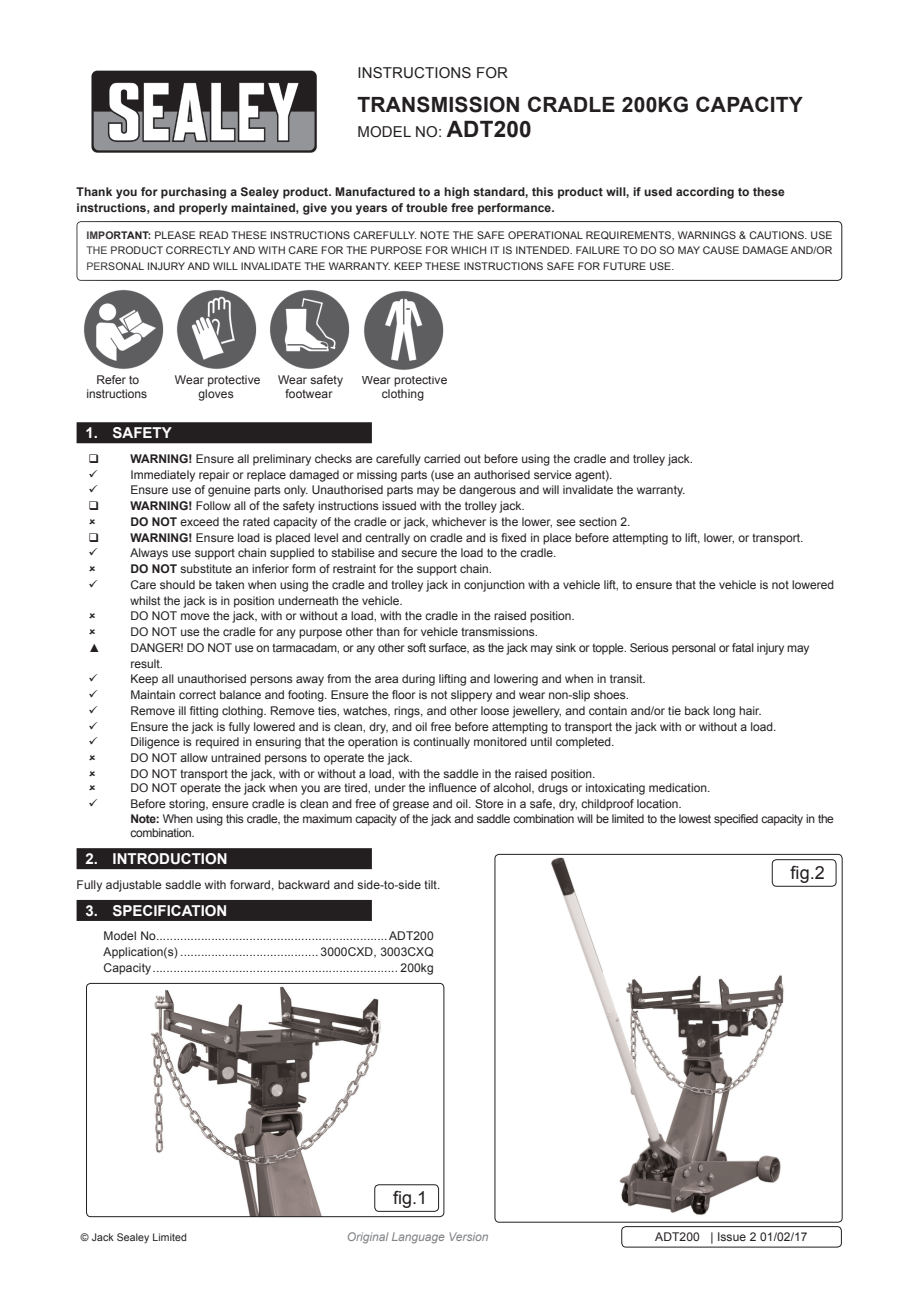
<style>
.page{position:relative;width:919px;height:1289px;background:#fff}
.page>*{position:absolute;margin:0;border:0;box-sizing:border-box;transform-origin:0 0}
.Product_Description{font:700 21px "Arial";letter-spacing:.01em;color:#231f20}
.t1{font:18px "Arial";color:#231f20}
.t2{font:700 15px "Arial";color:#fff}
.Instructions_Model_N{font:15px "Arial";letter-spacing:.01em;color:#231f20}
.Specifications__Tabb{font:12px/15.8px "Arial";color:#231f20}
.Body{font:700 12px/15.8px "Arial";letter-spacing:.01em;color:#231f20}
.Specifications__Tabb-2{font:12px/14.4px "Arial";letter-spacing:-.03em;color:#231f20}
.Specifications__Tabb-3{font:12px/15.8px "Arial";letter-spacing:-.02em;color:#231f20}
.Body-2{font:12px "Arial";letter-spacing:.01em;color:#231f20}
.t3{font:italic 12px "Arial";color:#808285}
.Body__Footer{font:12px "Arial";letter-spacing:.01em;color:#231f20}
.Body__Justified__7pt{font:10.5px/15.8px "Arial";letter-spacing:.01em;color:#231f20;text-align:justify}
.s1{font-weight:700;font-size:22.5px}
.s2{font-weight:700}
</style>
<div class="page">
<img style="left:91px;top:70px;width:226px;height:83px">
<div style="left:77px;top:221px;width:765px;height:60px;border:1px solid #231f20;border-radius:4px"></div>
<div style="left:77px;top:422px;width:295px;height:21px;background:#231f20"></div>
<div style="left:77px;top:848px;width:295px;height:21px;background:#231f20"></div>
<div style="left:77px;top:899px;width:295px;height:21px;background:#231f20"></div>
<div style="left:621px;top:1226px;width:220px;height:21px;border:1px solid #231f20;border-radius:4px"></div>
<img style="left:84px;top:290px;width:80px;height:79px">
<img style="left:177px;top:290px;width:80px;height:79px">
<img style="left:270px;top:290px;width:80px;height:79px">
<img style="left:364px;top:291px;width:80px;height:79px">
<img style="left:151px;top:986px;width:239px;height:228px">
<div style="left:86px;top:983px;width:358px;height:233px;border:1px solid #231f20;border-radius:4px"></div>
<img style="left:551px;top:857px;width:240px;height:358px">
<div style="left:494px;top:854px;width:348px;height:368px;border:1px solid #231f20;border-radius:4px"></div>
<div style="left:374px;top:1184px;width:65px;height:27px;border:1px solid #231f20;border-radius:4px"></div>
<div style="left:771px;top:859px;width:65px;height:27px;border:1px solid #231f20;border-radius:4px"></div>
<p class="Instructions_Model_N" style="left:357px;top:63px;width:152px">INSTRUCTIONS FOR</p>
<p class="Product_Description" style="left:357px;top:91px;width:447px">TRANSMISSION CRADLE 200KG CAPACITY</p>
<p class="Instructions_Model_N" style="left:357px;top:122px;width:176px">MODEL NO: <span class="s1">ADT200</span></p>
<p class="Body" style="left:77px;top:184px;width:709px">Thank you for purchasing a Sealey product. Manufactured to a high standard, this product will, if used according to these instructions, and properly maintained, give you years of trouble free performance.</p>
<p class="Body__Justified__7pt" style="left:86px;top:227px;width:747px"><span class="s2">IMPORTANT:</span> PLEASE READ THESE INSTRUCTIONS CAREFULLY. NOTE THE SAFE OPERATIONAL REQUIREMENTS, WARNINGS &amp; CAUTIONS. USE THE PRODUCT CORRECTLY AND WITH CARE FOR THE PURPOSE FOR WHICH IT IS INTENDED. FAILURE TO DO SO MAY CAUSE DAMAGE AND/OR PERSONAL INJURY AND WILL INVALIDATE THE WARRANTY. KEEP THESE INSTRUCTIONS SAFE FOR FUTURE USE.</p>
<p class="Specifications__Tabb" style="left:96px;top:371px;width:44px">Refer to</p>
<p class="Specifications__Tabb" style="left:86px;top:386px;width:62px">instructions</p>
<p class="Specifications__Tabb" style="left:175px;top:371px;width:87px">Wear protective</p>
<p class="Specifications__Tabb" style="left:198px;top:386px;width:37px">gloves</p>
<p class="Specifications__Tabb" style="left:278px;top:372px;width:67px">Wear safety</p>
<p class="Specifications__Tabb" style="left:285px;top:386px;width:48px">footwear</p>
<p class="Specifications__Tabb" style="left:362px;top:372px;width:87px">Wear protective</p>
<p class="Specifications__Tabb" style="left:382px;top:386px;width:44px">clothing</p>
<p class="t2" style="left:86px;top:423px;width:88px">1. SAFETY</p>
<p class="Specifications__Tabb" style="left:131px;top:451px;width:564px"><span class="s2">WARNING!</span> Ensure all preliminary checks are carefully carried out before using the cradle and trolley jack.</p>
<p class="Specifications__Tabb" style="left:131px;top:466px;width:483px">Immediately repair or replace damaged or missing parts (use an authorised service agent).</p>
<p class="Specifications__Tabb" style="left:131px;top:482px;width:556px">Ensure use of genuine parts only. Unauthorised parts may be dangerous and will invalidate the warranty.</p>
<p class="Specifications__Tabb" style="left:131px;top:498px;width:396px"><span class="s2">WARNING!</span> Follow all of the safety instructions issued with the trolley jack.</p>
<p class="Specifications__Tabb" style="left:131px;top:514px;width:501px"><span class="s2">DO NOT</span> exceed the rated capacity of the cradle or jack, whichever is the lower, see section 2.</p>
<p class="Specifications__Tabb" style="left:131px;top:529px;width:674px"><span class="s2">WARNING!</span> Ensure load is placed level and centrally on cradle and is fixed in place before attempting to lift, lower, or transport.</p>
<p class="Specifications__Tabb" style="left:131px;top:545px;width:427px">Always use support chain supplied to stabilise and secure the load to the cradle.</p>
<p class="Specifications__Tabb" style="left:131px;top:561px;width:363px"><span class="s2">DO NOT</span> substitute an inferior form of restraint for the support chain.</p>
<p class="Specifications__Tabb" style="left:131px;top:577px;width:704px">Care should be taken when using the cradle and trolley jack in conjunction with a vehicle lift, to ensure that the vehicle is not lowered whilst the jack is in position underneath the vehicle.</p>
<p class="Specifications__Tabb" style="left:131px;top:608px;width:445px">DO NOT move the jack, with or without a load, with the cradle in the raised position.</p>
<p class="Specifications__Tabb" style="left:131px;top:624px;width:409px">DO NOT use the cradle for any purpose other than for vehicle transmissions.</p>
<p class="Specifications__Tabb" style="left:89px;top:640px;width:13px">▲</p>
<p class="Specifications__Tabb-3" style="left:131px;top:640px;width:680px">DANGER! DO NOT use on tarmacadam, or any other soft surface, as the jack may sink or topple. Serious personal or fatal injury may result.</p>
<p class="Specifications__Tabb" style="left:131px;top:671px;width:516px">Keep all unauthorised persons away from the area during lifting and lowering and when in transit.</p>
<p class="Specifications__Tabb" style="left:131px;top:687px;width:500px">Maintain correct balance and footing. Ensure the floor is not slippery and wear non-slip shoes.</p>
<p class="Specifications__Tabb" style="left:131px;top:703px;width:632px">Remove ill fitting clothing. Remove ties, watches, rings, and other loose jewellery, and contain and/or tie back long hair.</p>
<p class="Specifications__Tabb" style="left:131px;top:718px;width:647px">Ensure the jack is fully lowered and is clean, dry, and oil free before attempting to transport the jack with or without a load.</p>
<p class="Specifications__Tabb" style="left:131px;top:734px;width:485px">Diligence is required in ensuring that the operation is continually monitored until completed.</p>
<p class="Specifications__Tabb" style="left:131px;top:750px;width:283px">DO NOT allow untrained persons to operate the jack.</p>
<p class="Specifications__Tabb" style="left:131px;top:766px;width:466px">DO NOT transport the jack, with or without a load, with the saddle in the raised position.</p>
<p class="Specifications__Tabb" style="left:131px;top:780px;width:581px">DO NOT operate the jack when you are tired, under the influence of alcohol, drugs or intoxicating medication.</p>
<p class="Specifications__Tabb" style="left:131px;top:796px;width:552px">Before storing, ensure cradle is clean and free of grease and oil. Store in a safe, dry, childproof location.</p>
<p class="Specifications__Tabb-2" style="left:131px;top:811px;width:704px"><span class="s2">Note:</span> When using this cradle, the maximum capacity of the jack and saddle combination will be limited to the lowest specified capacity in the combination.</p>
<p class="t2" style="left:86px;top:848px;width:143px">2. INTRODUCTION</p>
<p class="Body-2" style="left:77px;top:876px;width:365px">Fully adjustable saddle with forward, backward and side-to-side tilt.</p>
<p class="t2" style="left:86px;top:900px;width:143px">3. SPECIFICATION</p>
<p class="Specifications__Tabb" style="left:104px;top:928px;width:331px">Model No...................................................................ADT200</p>
<p class="Specifications__Tabb" style="left:104px;top:944px;width:331px">Application(s) ........................................ 3000CXD, 3003CXQ</p>
<p class="Specifications__Tabb" style="left:104px;top:960px;width:331px">Capacity....................................................................... 200kg</p>
<p class="t1" style="left:790px;top:861px;width:36px">fig.2</p>
<p class="t1" style="left:393px;top:1186px;width:36px">fig.1</p>
<p class="Body__Justified__7pt" style="left:81px;top:1229px;width:108px">© Jack Sealey Limited</p>
<p class="t3" style="left:347px;top:1229px;width:143px">Original Language Version</p>
<p class="Body__Footer" style="left:655px;top:1229px;width:154px">ADT200 | Issue 2 01/02/17</p>
</div>
